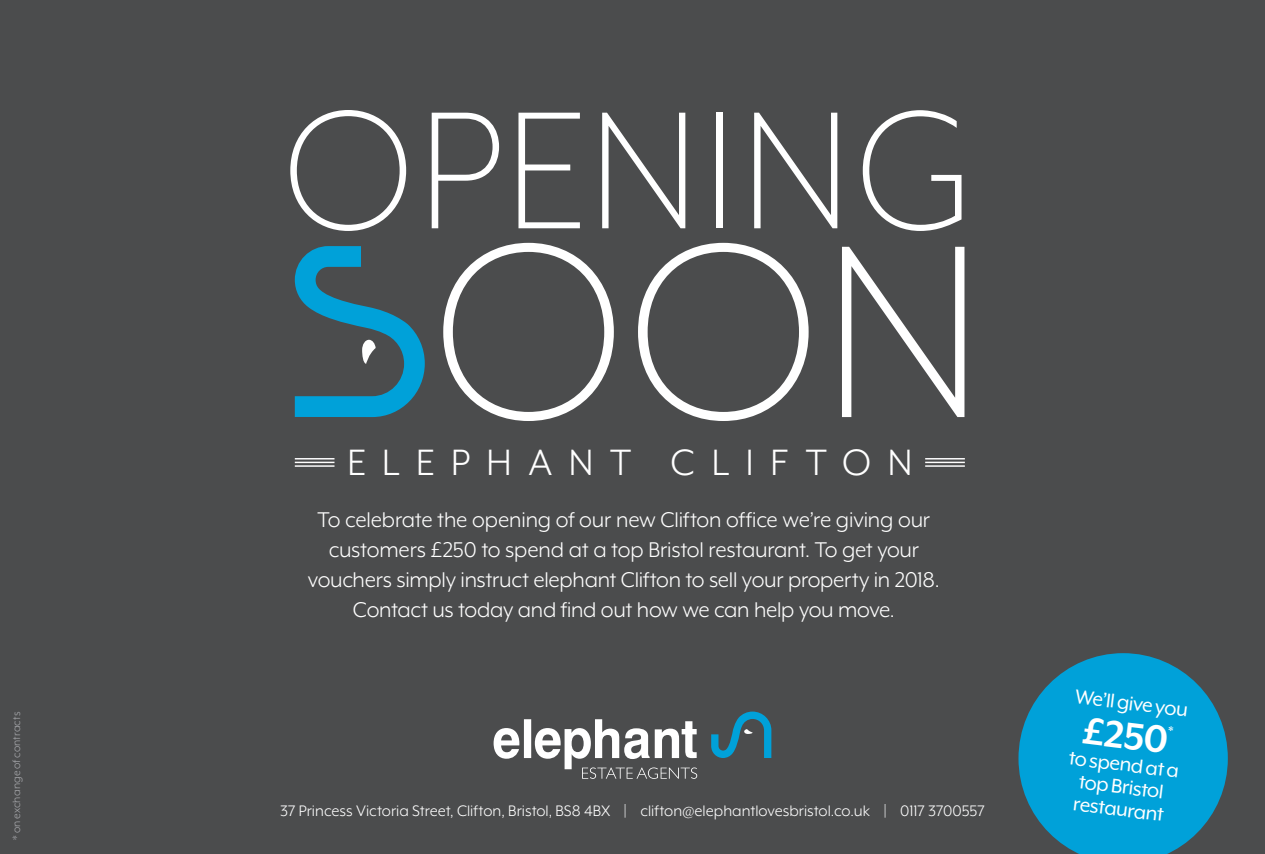
<style>
.page{position:relative;width:1265px;height:854px;background:#fff}
.page>*{position:absolute;margin:0;border:0;box-sizing:border-box;transform-origin:0 0}
.t1{font:300 283.5px "Mr Eaves XL Mod OT";color:#fff}
.t2{font:300 192.5px "Mr Eaves XL Mod OT";letter-spacing:.025em;color:#fff}
.t3{font:700 43.23px "Mr Eaves XL Mod OT";color:#fff}
.t4{font:42.18px "Mr Eaves XL Mod OT";letter-spacing:.395em;color:#fff}
.t5{font:24.5px/29.8px "Mr Eaves XL Mod OT";letter-spacing:-.01em;color:#fff;text-align:center}
.t6{font:22.75px/22.6px "Mr Eaves XL Mod OT";color:#fff;text-align:center}
.t7{font:17.5px "Mr Eaves XL Mod OT";color:#fff}
.t8{font:12.25px "Mr Eaves XL Mod OT";letter-spacing:.01em;color:#a8a9ad}
</style>
<div class="page">
<div style="left:0;top:0;width:1265px;height:853px;background:#4b4c4d"></div>
<svg style="left:295px;top:246px;width:130px;height:171px"></svg>
<hr style="left:295px;top:465px;width:39px;height:1px;background:#fff">
<hr style="left:295px;top:461px;width:39px;height:2px;background:#fff">
<hr style="left:295px;top:458px;width:39px;height:1px;background:#fff">
<hr style="left:925px;top:465px;width:40px;height:1px;background:#fff">
<hr style="left:925px;top:461px;width:40px;height:2px;background:#fff">
<hr style="left:925px;top:458px;width:40px;height:1px;background:#fff">
<svg style="left:711px;top:711px;width:60px;height:46px"></svg>
<svg style="left:494px;top:719px;width:203px;height:59px"></svg>
<svg style="left:1018px;top:653px;width:210px;height:200px"></svg>
<p class="t8" style="left:10px;top:839px;width:129px;rotate:-90deg">* on exchange of contracts</p>
<h2 class="t2" style="left:283px;top:74px;width:693px">OPENING</h2>
<h1 class="t1" style="left:432px;top:190px;width:553px">OON</h1>
<h3 class="t4" style="left:347px;top:441px;width:567px">ELEPHANT CLIFTON</h3>
<p class="t5" style="left:308px;top:505px;width:633px">To celebrate the opening of our new Clifton office we’re giving our customers £250 to spend at a top Bristol restaurant. To get your vouchers simply instruct elephant Clifton to sell your property in 2018.<br>Contact us today and find out how we can help you move.</p>
<p class="t7" style="left:280px;top:801px;width:706px">37 Princess Victoria Street, Clifton, Bristol, BS8 4BX | clifton@elephantlovesbristol.co.uk | 0117 3700557</p>
<p class="t6" style="left:1077px;top:684px;width:115px;rotate:7deg">We’ll give you</p>
<h3 class="t3" style="left:1086px;top:708px;width:87px;rotate:7deg">£250</h3>
<p class="t6" style="left:1070px;top:745px;width:112px;rotate:7deg">to spend at a top Bristol restaurant</p>
</div>
